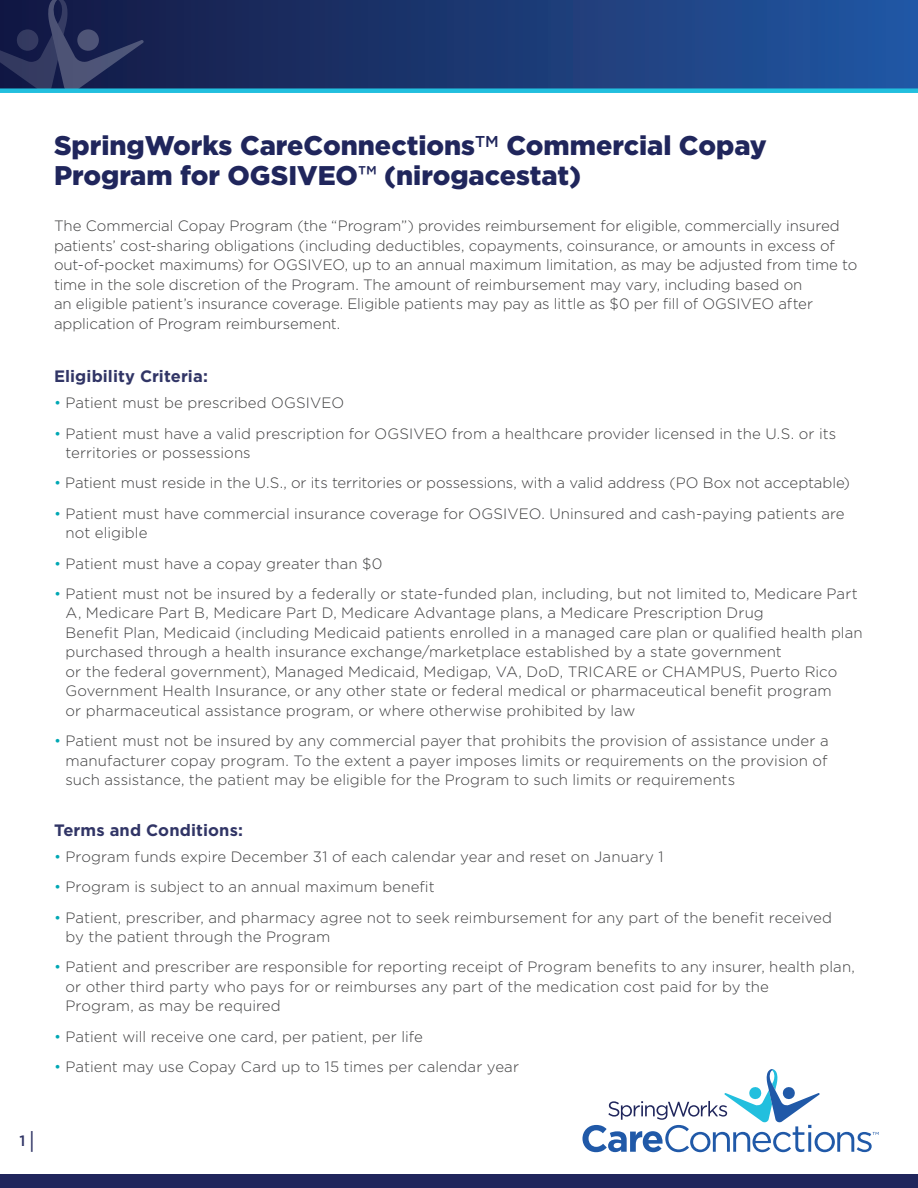
<style>
.page{position:relative;width:918px;height:1188px;background:#fff}
.page>*{position:absolute;margin:0;border:0;box-sizing:border-box;transform-origin:0 0}
.t1{font:900 27px/30px "Gotham";color:#20265c}
.Text{font:700 16.5px "Gotham";letter-spacing:.005em;color:#313566}
.Text-2{font:300 15px/19.5px "Gotham";color:#3e3e3f}
.Text-3{font:500 15px "Gotham";color:#313566}
.s1{font-weight:500}
.s2{color:#00a8b4}
.s3{font-size:22.5px}
</style>
<div class="page">
<div style="left:0;top:1174px;width:918px;height:14px;background:#20265c"></div>
<svg style="left:144px;top:0;width:774px;height:88px;background:#1c3b78"></svg>
<svg style="left:582px;top:1069px;width:297px;height:83px"></svg>
<svg style="left:0;top:0;width:144px;height:88px;background:#232a55"></svg>
<div style="left:0;top:88px;width:918px;height:5px;background:#22bfde"></div>
<p class="t1" style="left:54px;top:130px;width:714px">SpringWorks CareConnections<sup>TM</sup> Commercial Copay<br>Program for OGSIVEO<span class="s1">™</span> (nirogacestat)</p>
<p class="Text-2" style="left:54px;top:216px;width:805px">The Commercial Copay Program (the “Program”) provides reimbursement for eligible, commercially insured patients’ cost-sharing obligations (including deductibles, copayments, coinsurance, or amounts in excess of out-of-pocket maximums) for OGSIVEO, up to an annual maximum limitation, as may be adjusted from time to time in the sole discretion of the Program. The amount of reimbursement may vary, including based on<br>an eligible patient’s insurance coverage. Eligible patients may pay as little as $0 per fill of OGSIVEO after application of Program reimbursement.</p>
<p class="Text" style="left:54px;top:365px;width:155px">Eligibility Criteria:</p>
<p class="Text-2" style="left:54px;top:393px;width:292px"><span class="s2">•</span> Patient must be prescribed OGSIVEO</p>
<p class="Text-2" style="left:66px;top:423px;width:772px;text-indent:-12px"><span class="s2">•</span> Patient must have a valid prescription for OGSIVEO from a healthcare provider licensed in the U.S. or its territories or possessions</p>
<p class="Text-2" style="left:54px;top:473px;width:797px"><span class="s2">•</span> Patient must reside in the U.S., or its territories or possessions, with a valid address (PO Box not acceptable)</p>
<p class="Text-2" style="left:66px;top:503px;width:781px;text-indent:-12px"><span class="s2">•</span> Patient must have commercial insurance coverage for OGSIVEO. Uninsured and cash-paying patients are not eligible</p>
<p class="Text-2" style="left:54px;top:553px;width:330px"><span class="s2">•</span> Patient must have a copay greater than $0</p>
<p class="Text-2" style="left:66px;top:583px;width:799px;text-indent:-12px"><span class="s2">•</span> Patient must not be insured by a federally or state-funded plan, including, but not limited to, Medicare Part A, Medicare Part B, Medicare Part D, Medicare Advantage plans, a Medicare Prescription Drug<br>Benefit Plan, Medicaid (including Medicaid patients enrolled in a managed care plan or qualified health plan purchased through a health insurance exchange/marketplace established by a state government<br>or the federal government), Managed Medicaid, Medigap, VA, DoD, TRICARE or CHAMPUS, Puerto Rico Government Health Insurance, or any other state or federal medical or pharmaceutical benefit program<br>or pharmaceutical assistance program, or where otherwise prohibited by law</p>
<p class="Text-2" style="left:66px;top:731px;width:765px;text-align:justify;text-indent:-12px"><span class="s2">•</span> Patient must not be insured by any commercial payer that prohibits the provision of assistance under a manufacturer copay program. To the extent a payer imposes limits or requirements on the provision of such assistance, the patient may be eligible for the Program to such limits or requirements</p>
<p class="Text" style="left:54px;top:819px;width:191px">Terms and Conditions:</p>
<p class="Text-2" style="left:54px;top:846px;width:611px"><span class="s2">•</span> Program funds expire December 31 of each calendar year and reset on January 1</p>
<p class="Text-2" style="left:54px;top:877px;width:382px"><span class="s2">•</span> Program is subject to an annual maximum benefit</p>
<p class="Text-2" style="left:66px;top:907px;width:768px;text-indent:-12px"><span class="s2">•</span> Patient, prescriber, and pharmacy agree not to seek reimbursement for any part of the benefit received by the patient through the Program</p>
<p class="Text-2" style="left:66px;top:957px;width:791px;text-indent:-12px"><span class="s2">•</span> Patient and prescriber are responsible for reporting receipt of Program benefits to any insurer, health plan, or other third party who pays for or reimburses any part of the medication cost paid for by the<br>Program, as may be required</p>
<p class="Text-2" style="left:54px;top:1026px;width:370px"><span class="s2">•</span> Patient will receive one card, per patient, per life</p>
<p class="Text-2" style="left:54px;top:1056px;width:467px"><span class="s2">•</span> Patient may use Copay Card up to 15 times per calendar year</p>
<p class="Text-3" style="left:19px;top:1131px;width:17px">1 <span class="s3">|</span></p>
</div>
